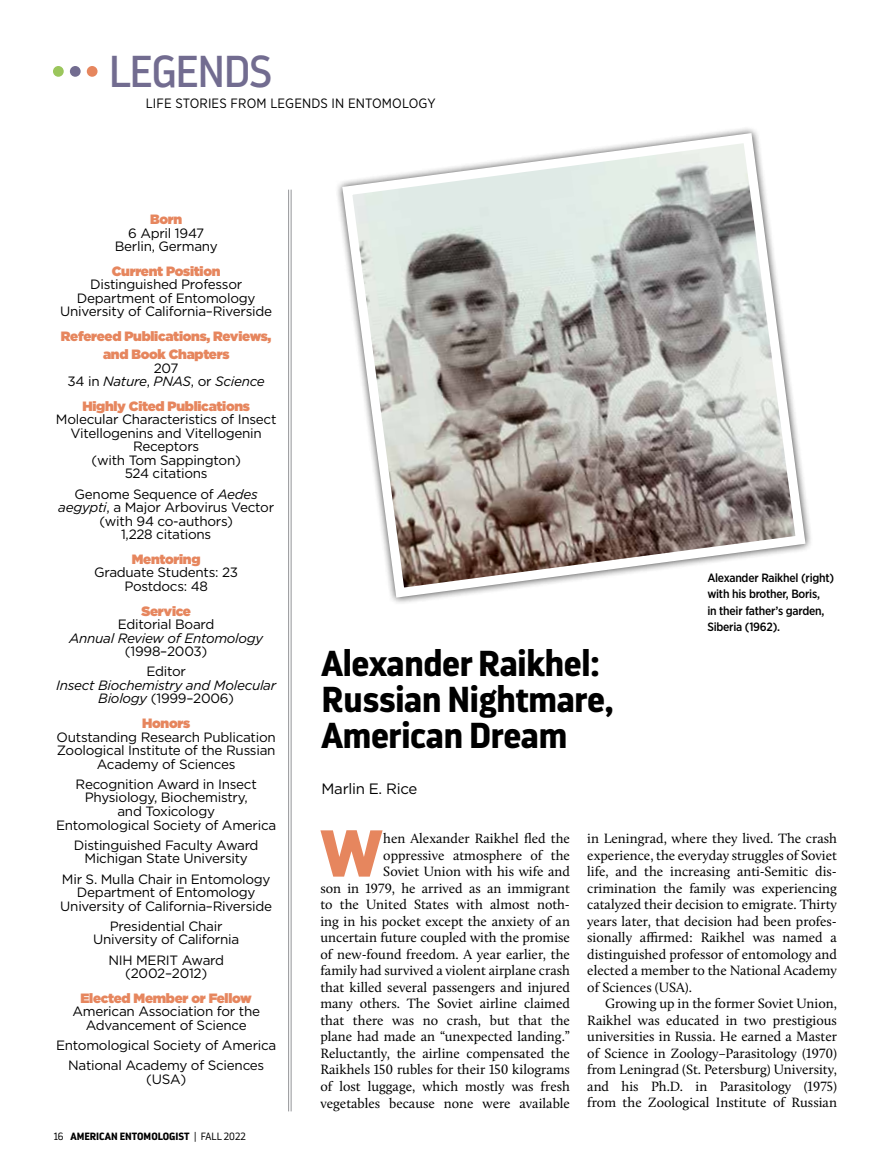
<style>
.page{position:relative;width:891px;height:1175px;background:#fff}
.page>*{position:absolute;margin:0;border:0;box-sizing:border-box;transform-origin:0 0}
.t1{font:900 65.7px "Gotham Narrow";color:#e6865e}
.t2{font:44.55px "Darwin Pro";letter-spacing:-.03em;color:#726c90}
.t3{font:700 36px/36px "Darwin Pro";letter-spacing:-.01em;color:#000}
.t4{font:15px "Gotham";letter-spacing:-.02em;color:#000}
.t5{font:13.95px/16.5px "Calluna";color:#000;text-align:justify}
.t6{font:13.5px/13.5px "Gotham";letter-spacing:-.02em;color:#000;text-align:center}
.t7{font:900 13.5px/18px "Gotham";letter-spacing:-.02em;color:#e6865e;text-align:center}
.t8{font:italic 13.5px/13.5px "Gotham";letter-spacing:-.02em;color:#000;text-align:center}
.t9{font:13.5px "Gotham Narrow";letter-spacing:.01em;color:#000}
.t10{font:500 12px/16.5px "Gotham Narrow";letter-spacing:-.02em;color:#000}
.t11{font:700 10.5px "Darwin Pro";color:#000}
.s1{font-style:normal}
.s2{font-style:italic}
.s3{font-weight:300}
</style>
<div class="page">
<div style="left:53px;top:66px;width:11px;height:11px;background:#9bc65c;border-radius:50%"></div>
<div style="left:70px;top:66px;width:11px;height:11px;background:#726c90;border-radius:50%"></div>
<div style="left:87px;top:66px;width:11px;height:11px;background:#e6865e;border-radius:50%"></div>
<hr style="left:291px;top:190px;width:1px;height:921px;background:#939598">
<hr style="left:288px;top:190px;width:1px;height:921px;background:#939598">
<svg style="left:337px;top:128px;width:474px;height:474px"></svg>
<h2 class="t2" style="left:109px;top:42px;width:165px">LEGENDS</h2>
<p class="t9" style="left:146px;top:95px;width:291px">LIFE STORIES FROM LEGENDS IN ENTOMOLOGY</p>
<p class="t7" style="left:150px;top:210px;width:34px">Born</p>
<p class="t6" style="left:115px;top:226px;width:104px">6 April 1947<br>Berlin, Germany</p>
<p class="t7" style="left:112px;top:262px;width:110px">Current Position</p>
<p class="t6" style="left:60px;top:277px;width:213px">Distinguished Professor<br>Department of Entomology<br>University of California–Riverside</p>
<p class="t7" style="left:61px;top:327px;width:212px">Refereed Publications, Reviews, and Book Chapters</p>
<p class="t8" style="left:68px;top:361px;width:199px"><span class="s1">207<br>34 in</span> Nature<span class="s1">,</span> PNAS<span class="s1">, or</span> Science</p>
<p class="t7" style="left:82px;top:397px;width:169px">Highly Cited Publications</p>
<p class="t6" style="left:56px;top:412px;width:222px">Molecular Characteristics of Insect<br>Vitellogenins and Vitellogenin<br>Receptors<br>(with Tom Sappington)<br>524 citations</p>
<p class="t6" style="left:58px;top:487px;width:217px">Genome Sequence of <span class="s2">Aedes aegypti</span>, a Major Arbovirus Vector (with 94 co-authors)<br>1,228 citations</p>
<p class="t7" style="left:132px;top:550px;width:70px">Mentoring</p>
<p class="t6" style="left:94px;top:565px;width:146px">Graduate Students: 23<br>Postdocs: 48</p>
<p class="t7" style="left:141px;top:601px;width:51px">Service</p>
<p class="t6" style="left:118px;top:617px;width:98px">Editorial Board</p>
<p class="t8" style="left:69px;top:631px;width:196px">Annual Review of Entomology</p>
<p class="t6" style="left:125px;top:641px;width:84px;line-height:20.2px">(1998–2003)<br>Editor</p>
<p class="t8" style="left:56px;top:678px;width:222px">Insect Biochemistry and Molecular<br>Biology <span class="s1">(1999–2006)</span></p>
<p class="t7" style="left:142px;top:714px;width:50px">Honors</p>
<p class="t6" style="left:57px;top:730px;width:221px">Outstanding Research Publication<br>Zoological Institute of the Russian<br>Academy of Sciences</p>
<p class="t6" style="left:56px;top:777px;width:222px">Recognition Award in Insect<br>Physiology, Biochemistry,<br>and Toxicology<br>Entomological Society of America</p>
<p class="t6" style="left:74px;top:838px;width:186px">Distinguished Faculty Award<br>Michigan State University</p>
<p class="t6" style="left:60px;top:871px;width:213px">Mir S. Mulla Chair in Entomology<br>Department of Entomology<br>University of California–Riverside</p>
<p class="t6" style="left:93px;top:919px;width:147px">Presidential Chair<br>University of California</p>
<p class="t6" style="left:108px;top:952px;width:117px">NIH MERIT Award (2002–2012)</p>
<p class="t7" style="left:81px;top:988px;width:173px">Elected Member or Fellow</p>
<p class="t6" style="left:72px;top:1004px;width:189px">American Association for the<br>Advancement of Science</p>
<p class="t6" style="left:56px;top:1034px;width:222px;line-height:20.2px">Entomological Society of America<br>National Academy of Sciences</p>
<p class="t6" style="left:146px;top:1072px;width:41px">(USA)</p>
<p class="t11" style="left:54px;top:1129px;width:194px"><span class="s3">16</span> AMERICAN ENTOMOLOGIST <span class="s3">| FALL 2022</span></p>
<p class="t10" style="left:707px;top:569px;width:128px">Alexander Raikhel (right) with his brother, Boris,<br>in their father’s garden,<br>Siberia (1962).</p>
<h3 class="t3" style="left:322px;top:644px;width:293px">Alexander Raikhel:<br>Russian Nightmare,<br>American Dream</h3>
<p class="t4" style="left:322px;top:779px;width:97px">Marlin E. Rice</p>
<p class="t5" style="left:587px;top:830px;width:251px">in Leningrad, where they lived. The crash experience, the everyday struggles of Soviet life, and the increasing anti-Semitic dis&shy;crimination the family was experiencing catalyzed their decision to emigrate. Thirty years later, that decision had been profes&shy;sionally affirmed: Raikhel was named a distinguished professor of entomology and elected a member to the National Academy of Sciences (USA).</p>
<p class="t5" style="left:587px;top:995px;width:251px;text-indent:18px">Growing up in the former Soviet Union, Raikhel was educated in two prestigious universities in Russia. He earned a Master of Science in Zoology–Parasitology (1970) from Leningrad (St. Petersburg) University, and his Ph.D. in Parasitology (1975) from the Zoological Institute of Russian</p>
<h1 class="t1" style="left:320px;top:810px;width:65px">W</h1>
<p class="t5" style="left:320px;top:830px;width:251px;text-align:right">hen Alexander Raikhel fled the oppressive atmosphere of the<br>Soviet Union with his wife and<br>son in 1979, he arrived as an immigrant to the United States with almost noth&shy;ing in his pocket except the anxiety of an uncertain future coupled with the promise of new-found freedom. A year earlier, the family had survived a violent airplane crash that killed several passengers and injured many others. The Soviet airline claimed that there was no crash, but that the plane had made an “unexpected landing.” Reluctantly, the airline compensated the Raikhels 150 rubles for their 150 kilograms of lost luggage, which mostly was fresh vegetables because none were available</p>
</div>
